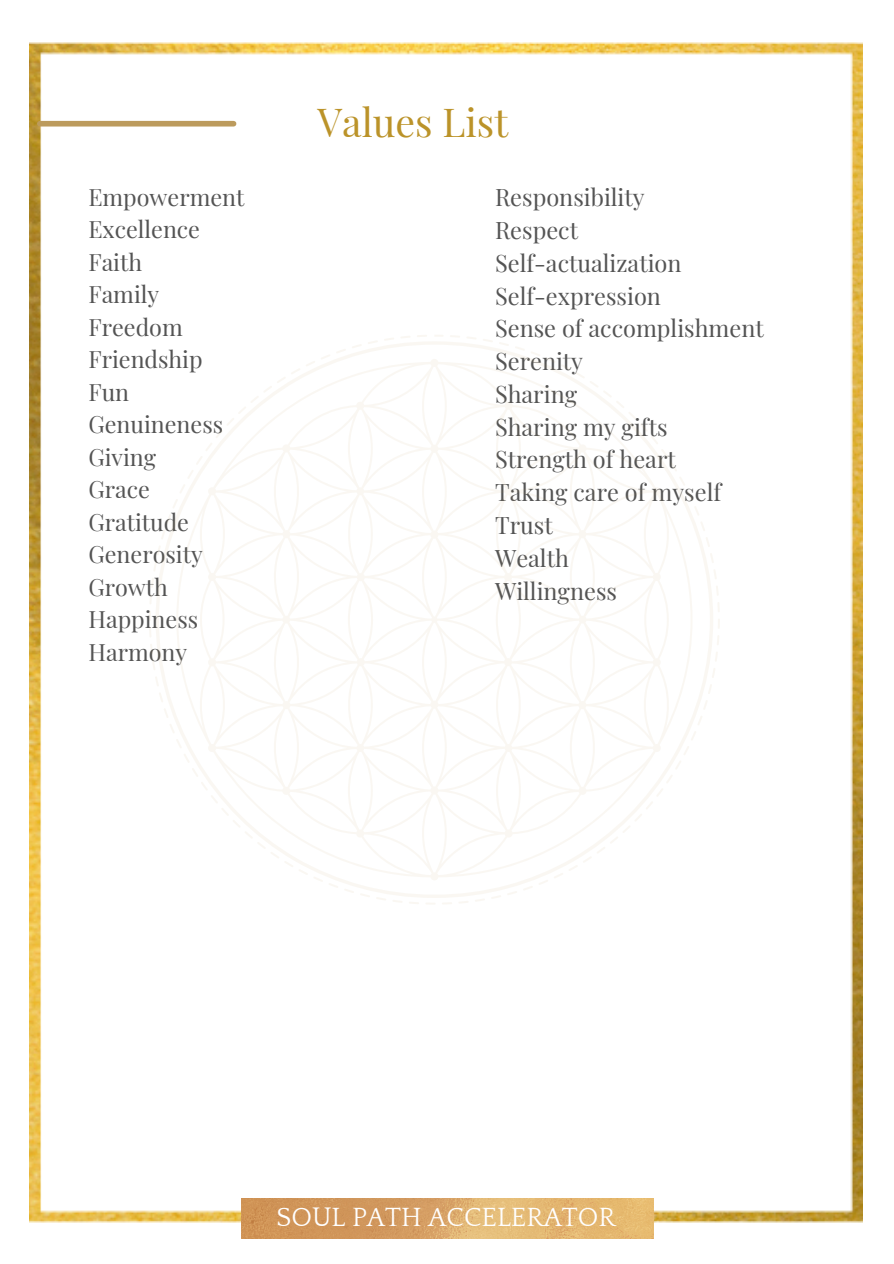
<style>
.page{position:relative;width:894px;height:1264px;background:#fff}
.page>*{position:absolute;margin:0;border:0;box-sizing:border-box;transform-origin:0 0}
.t1{font:39px "Playfair Display";color:#bb9329}
.t2{font:27px "Quattrocento";color:#fff}
.t3{font:23.55px "Playfair Display";color:#545454}
.t4{font:23.25px "Playfair Display";color:#545454}
</style>
<div class="page">
<img style="left:30px;top:42px;width:832px;height:1180px">
<div style="left:40px;top:121px;width:193px;height:5px;background:#bc9b5d"></div>
<img style="left:241px;top:1198px;width:412px;height:40px">
<svg style="left:155px;top:341px;width:558px;height:557px"></svg>
<svg style="left:149px;top:627px;width:2px;height:10px"></svg>
<svg style="left:384px;top:337px;width:10px;height:4px"></svg>
<svg style="left:400px;top:335px;width:10px;height:3px"></svg>
<svg style="left:336px;top:340px;width:42px;height:13px"></svg>
<svg style="left:416px;top:335px;width:11px;height:2px"></svg>
<svg style="left:153px;top:561px;width:4px;height:10px"></svg>
<svg style="left:156px;top:545px;width:5px;height:10px"></svg>
<svg style="left:151px;top:577px;width:3px;height:11px"></svg>
<svg style="left:149px;top:610px;width:2px;height:11px"></svg>
<svg style="left:149px;top:594px;width:3px;height:10px"></svg>
<svg style="left:161px;top:514px;width:10px;height:25px"></svg>
<svg style="left:693px;top:506px;width:6px;height:9px"></svg>
<svg style="left:715px;top:585px;width:3px;height:11px"></svg>
<svg style="left:717px;top:602px;width:2px;height:10px"></svg>
<svg style="left:713px;top:569px;width:3px;height:10px"></svg>
<svg style="left:705px;top:537px;width:5px;height:10px"></svg>
<svg style="left:709px;top:553px;width:4px;height:10px"></svg>
<svg style="left:700px;top:521px;width:5px;height:10px"></svg>
<svg style="left:434px;top:334px;width:9px;height:3px"></svg>
<svg style="left:466px;top:336px;width:10px;height:3px"></svg>
<svg style="left:449px;top:335px;width:11px;height:3px"></svg>
<svg style="left:482px;top:339px;width:210px;height:20px"></svg>
<svg style="left:172px;top:354px;width:158px;height:154px"></svg>
<svg style="left:474px;top:898px;width:11px;height:3px"></svg>
<svg style="left:491px;top:895px;width:10px;height:4px"></svg>
<svg style="left:458px;top:900px;width:10px;height:3px"></svg>
<svg style="left:707px;top:684px;width:5px;height:10px"></svg>
<svg style="left:507px;top:700px;width:200px;height:195px"></svg>
<svg style="left:717px;top:618px;width:2px;height:11px"></svg>
<svg style="left:150px;top:643px;width:3px;height:11px"></svg>
<svg style="left:716px;top:635px;width:3px;height:10px"></svg>
<svg style="left:711px;top:667px;width:4px;height:11px"></svg>
<svg style="left:714px;top:651px;width:3px;height:10px"></svg>
<svg style="left:441px;top:902px;width:11px;height:2px"></svg>
<svg style="left:159px;top:692px;width:4px;height:10px"></svg>
<svg style="left:152px;top:660px;width:3px;height:10px"></svg>
<svg style="left:155px;top:676px;width:4px;height:10px"></svg>
<svg style="left:376px;top:896px;width:10px;height:4px"></svg>
<svg style="left:360px;top:893px;width:10px;height:4px"></svg>
<svg style="left:392px;top:899px;width:10px;height:3px"></svg>
<svg style="left:425px;top:902px;width:10px;height:2px"></svg>
<svg style="left:408px;top:901px;width:11px;height:3px"></svg>
<svg style="left:344px;top:888px;width:10px;height:5px"></svg>
<svg style="left:163px;top:708px;width:175px;height:180px"></svg>
<svg style="left:176px;top:359px;width:516px;height:521px"></svg>
<p class="t4" style="left:88px;top:181px;width:157px">Empowerment</p>
<p class="t4" style="left:88px;top:213px;width:113px">Excellence</p>
<p class="t4" style="left:88px;top:246px;width:55px">Faith</p>
<p class="t4" style="left:88px;top:278px;width:72px">Family</p>
<p class="t4" style="left:88px;top:311px;width:96px">Freedom</p>
<p class="t4" style="left:88px;top:343px;width:116px">Friendship</p>
<p class="t4" style="left:88px;top:376px;width:42px">Fun</p>
<p class="t4" style="left:88px;top:408px;width:136px">Genuineness</p>
<p class="t4" style="left:88px;top:441px;width:69px">Giving</p>
<p class="t4" style="left:88px;top:473px;width:63px">Grace</p>
<p class="t4" style="left:88px;top:506px;width:102px">Gratitude</p>
<p class="t4" style="left:88px;top:538px;width:116px">Generosity</p>
<p class="t4" style="left:88px;top:571px;width:81px">Growth</p>
<p class="t4" style="left:88px;top:603px;width:111px">Happiness</p>
<p class="t4" style="left:88px;top:635px;width:100px">Harmony</p>
<p class="t1" style="left:317px;top:94px;width:192px">Values List</p>
<p class="t3" style="left:495px;top:181px;width:151px">Responsibility</p>
<p class="t3" style="left:495px;top:213px;width:84px">Respect</p>
<p class="t3" style="left:495px;top:246px;width:188px">Self-actualization</p>
<p class="t3" style="left:495px;top:279px;width:167px">Self-expression</p>
<p class="t3" style="left:495px;top:312px;width:270px">Sense of accomplishment</p>
<p class="t3" style="left:495px;top:344px;width:90px">Serenity</p>
<p class="t3" style="left:495px;top:377px;width:84px">Sharing</p>
<p class="t3" style="left:495px;top:410px;width:174px">Sharing my gifts</p>
<p class="t3" style="left:495px;top:443px;width:182px">Strength of heart</p>
<p class="t3" style="left:495px;top:475px;width:227px">Taking care of myself</p>
<p class="t3" style="left:495px;top:508px;width:59px">Trust</p>
<p class="t3" style="left:495px;top:541px;width:75px">Wealth</p>
<p class="t3" style="left:495px;top:574px;width:123px">Willingness</p>
<p class="t2" style="left:276px;top:1202px;width:340px">SOUL PATH ACCELERATOR</p>
</div>
